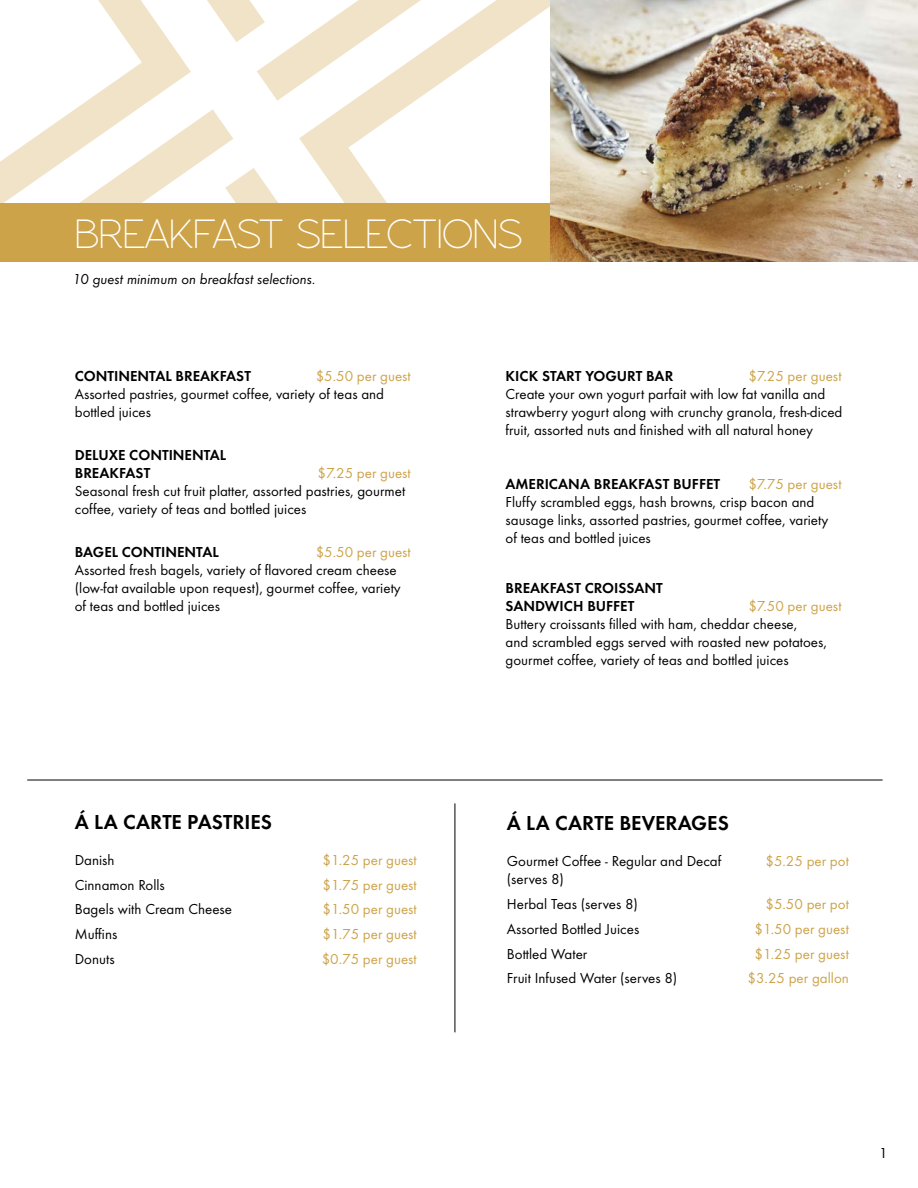
<style>
.page{position:relative;width:918px;height:1188px;background:#fff}
.page>*{position:absolute;margin:0;border:0;box-sizing:border-box;transform-origin:0 0}
.t1{font:42px "Rawengulk Sans";color:#fff}
.t2{font:600 21px "Futura T";color:#000}
.t3{font:15px/18px "Futura T";color:#000}
.t4{font:15px "Futura T";color:#cda349}
.t5{font:600 15px/18px "Futura T";color:#000}
.t6{font:italic 15px "Futura T";color:#000}
</style>
<div class="page">
<svg style="left:301px;top:101px;width:114px;height:67px"></svg>
<svg style="left:207px;top:0;width:343px;height:101px"></svg>
<svg style="left:320px;top:168px;width:67px;height:35px"></svg>
<svg style="left:191px;top:109px;width:110px;height:94px"></svg>
<svg style="left:0;top:0;width:191px;height:203px"></svg>
<div style="left:0;top:203px;width:888px;height:59px;background:#cda349"></div>
<hr style="left:27px;top:780px;width:856px;height:1px;background:#000">
<hr style="left:455px;top:803px;width:1px;height:229px;background:#000">
<img style="left:550px;top:0;width:368px;height:262px">
<h1 class="t1" style="left:75px;top:210px;width:449px">BREAKFAST SELECTIONS</h1>
<p class="t6" style="left:73px;top:270px;width:244px">10 guest minimum on breakfast selections.</p>
<p class="t5" style="left:75px;top:367px;width:178px">CONTINENTAL BREAKFAST</p>
<p class="t4" style="left:316px;top:367px;width:97px">$5.50 per guest</p>
<p class="t3" style="left:75px;top:385px;width:311px">Assorted pastries, gourmet coffee, variety of teas and bottled juices</p>
<p class="t5" style="left:75px;top:446px;width:153px">DELUXE CONTINENTAL<br>BREAKFAST</p>
<p class="t4" style="left:318px;top:464px;width:95px">$7.25 per guest</p>
<p class="t3" style="left:75px;top:482px;width:332px">Seasonal fresh cut fruit platter, assorted pastries, gourmet coffee, variety of teas and bottled juices</p>
<p class="t5" style="left:75px;top:542px;width:66px">BAGEL CONTINENTAL</p>
<p class="t4" style="left:316px;top:543px;width:97px">$5.50 per guest</p>
<p class="t3" style="left:75px;top:560px;width:328px">Assorted fresh bagels, variety of flavored cream cheese (low-fat available upon request), gourmet coffee, variety of teas and bottled juices</p>
<h2 class="t2" style="left:75px;top:809px;width:74px">Á LA CARTE</h2>
<h2 class="t2" style="left:187px;top:809px;width:22px">PASTRIES</h2>
<p class="t3" style="left:75px;top:851px;width:41px">Danish</p>
<p class="t4" style="left:323px;top:851px;width:96px">$1.25 per guest</p>
<p class="t3" style="left:75px;top:875px;width:92px">Cinnamon Rolls</p>
<p class="t4" style="left:323px;top:876px;width:96px">$1.75 per guest</p>
<p class="t3" style="left:75px;top:900px;width:159px">Bagels with Cream Cheese</p>
<p class="t4" style="left:323px;top:901px;width:96px">$1.50 per guest</p>
<p class="t3" style="left:75px;top:925px;width:44px">Muffins</p>
<p class="t4" style="left:323px;top:925px;width:96px">$1.75 per guest</p>
<p class="t3" style="left:75px;top:950px;width:41px">Donuts</p>
<p class="t4" style="left:322px;top:950px;width:97px">$0.75 per guest</p>
<p class="t5" style="left:506px;top:367px;width:46px">KICKSTART</p>
<p class="t5" style="left:585px;top:367px;width:41px">YOGURT</p>
<p class="t5" style="left:646px;top:367px;width:19px">BAR</p>
<p class="t4" style="left:748px;top:367px;width:95px">$7.25 per guest</p>
<p class="t3" style="left:506px;top:385px;width:338px">Create your own yogurt parfait with low fat vanilla and strawberry yogurt along with crunchy granola, fresh-diced fruit, assorted nuts and finished with all natural honey</p>
<p class="t5" style="left:506px;top:475px;width:216px">AMERICANA BREAKFAST BUFFET</p>
<p class="t4" style="left:748px;top:475px;width:95px">$7.75 per guest</p>
<p class="t3" style="left:506px;top:493px;width:324px">Fluffy scrambled eggs, hash browns, crisp bacon and sausage links, assorted pastries, gourmet coffee, variety of teas and bottled juices</p>
<p class="t5" style="left:506px;top:578px;width:18px">BREAKFAST</p>
<p class="t5" style="left:585px;top:578px;width:19px">CROISSANT</p>
<p class="t5" style="left:506px;top:596px;width:11px">SAN</p>
<p class="t5" style="left:535px;top:596px;width:70px">DWICH BUFFET</p>
<p class="t4" style="left:748px;top:597px;width:95px">$7.50 per guest</p>
<p class="t3" style="left:506px;top:614px;width:323px">Buttery croissants filled with ham, cheddar cheese,<br>and scrambled eggs served with roasted new potatoes, gourmet coffee, variety of teas and bottled juices</p>
<h2 class="t2" style="left:507px;top:811px;width:74px">Á LA CARTE</h2>
<h2 class="t2" style="left:619px;top:811px;width:99px">BEVERAGES</h2>
<p class="t3" style="left:507px;top:852px;width:216px">Gourmet Coffee - Regular and Decaf</p>
<p class="t4" style="left:766px;top:853px;width:85px">$5.25 per pot</p>
<p class="t3" style="left:507px;top:867px;width:133px;line-height:24.8px">(serves 8)<br>Herbal Teas (serves 8)</p>
<p class="t4" style="left:766px;top:895px;width:85px">$5.50 per pot</p>
<p class="t3" style="left:507px;top:920px;width:134px">Assorted Bottled Juices</p>
<p class="t4" style="left:755px;top:920px;width:96px">$1.50 per guest</p>
<p class="t3" style="left:507px;top:944px;width:82px">Bottled Water</p>
<p class="t4" style="left:755px;top:945px;width:96px">$1.25 per guest</p>
<p class="t3" style="left:507px;top:969px;width:172px">Fruit Infused Water (serves 8)</p>
<p class="t4" style="left:748px;top:970px;width:103px">$3.25 per gallon</p>
<p class="t3" style="left:879px;top:1144px;width:10px">1</p>
</div>
